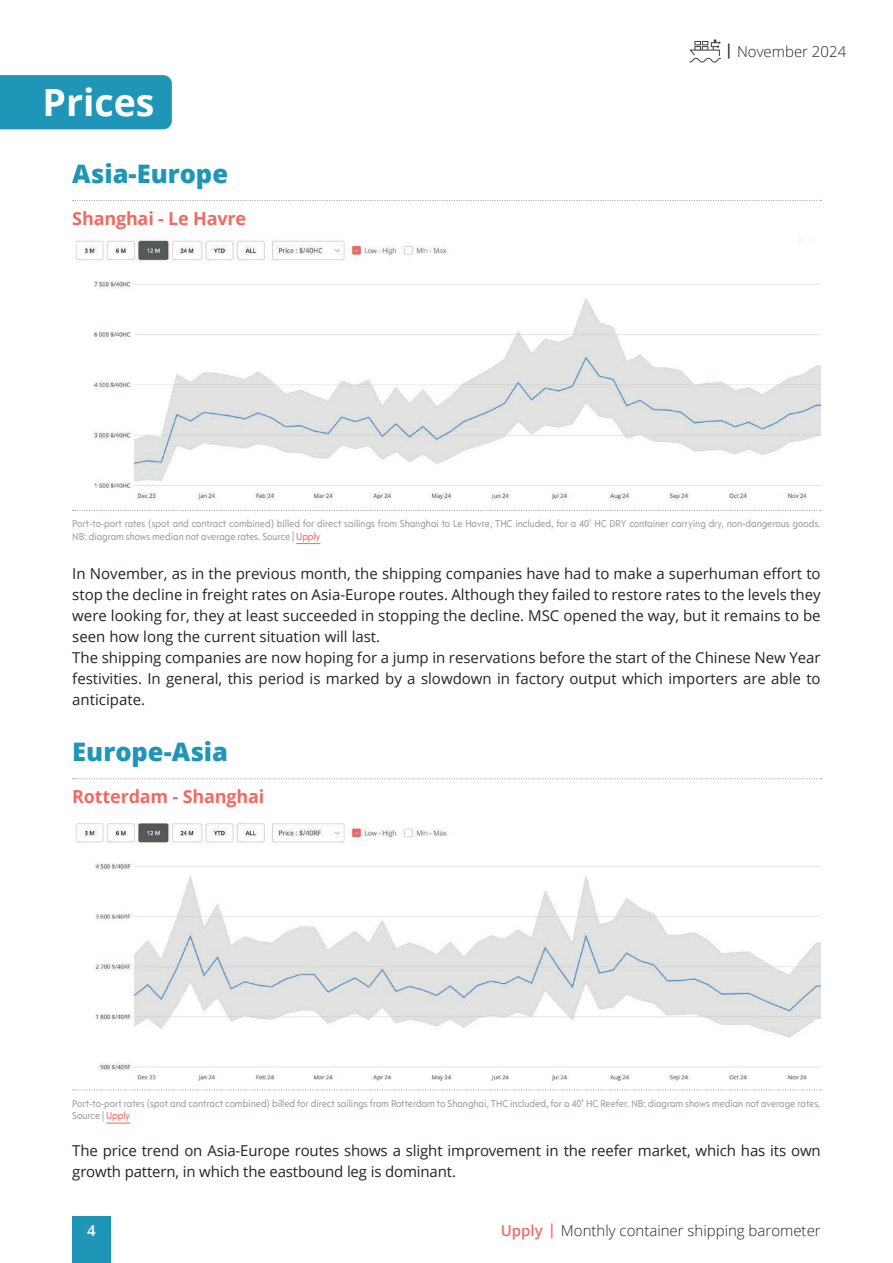
<style>
.page{position:relative;width:893px;height:1263px;background:#fff}
.page>*{position:absolute;margin:0;border:0;box-sizing:border-box;transform-origin:0 0}
.t1{font:700 37.5px "Open Sans";color:#fff}
.t2{font:800 25.5px "Open Sans";color:#1f96b7}
.t3{font:700 18px "Open Sans";letter-spacing:-.01em;color:#f16a62}
.t4{font:15px/21px "Open Sans";color:#212527}
.t5{font:300 15px "Open Sans";color:#212527}
.t6{font:600 15px "Open Sans";color:#fff}
.t7{font:10.5px/12.6px "Opel Sans Condensed";letter-spacing:-.005em;color:#9ba0a2}
.s1{font-weight:600}
.s2{color:#f16a62}
.s3{font-weight:600;color:#f16a62}
</style>
<div class="page">
<img style="left:75px;top:823px;width:746px;height:259px">
<img style="left:75px;top:237px;width:746px;height:264px">
<svg style="left:296px;top:543px;width:25px;height:1px"></svg>
<svg style="left:73px;top:200px;width:748px;height:1px"></svg>
<svg style="left:73px;top:510px;width:748px;height:1px"></svg>
<div style="left:729px;top:242px;width:92px;height:39px;background:#fff"></div>
<svg style="left:106px;top:1123px;width:24px;height:1px"></svg>
<svg style="left:73px;top:778px;width:748px;height:1px"></svg>
<svg style="left:73px;top:1089px;width:748px;height:1px"></svg>
<div style="left:706px;top:808px;width:115px;height:38px;background:#fff"></div>
<div style="left:0;top:75px;width:172px;height:54px;background:#1f96b7"></div>
<div style="left:72px;top:1216px;width:39px;height:47px;background:#1f96b7"></div>
<svg style="left:689px;top:40px;width:32px;height:23px"></svg>
<h1 class="t1" style="left:43px;top:76px;width:114px">Prices</h1>
<h2 class="t2" style="left:72px;top:154px;width:157px">Asia-Europe</h2>
<p class="t3" style="left:72px;top:206px;width:175px">Shanghai - Le Havre</p>
<p class="t5" style="left:725px;top:41px;width:123px"><span class="s1">|</span> November 2024</p>
<p class="t7" style="left:72px;top:517px;width:750px">Port-to-port rates (spot and contract combined) billed for direct sailings from Shanghai to Le Havre, THC included, for a 40’ HC DRY container carrying dry, non-dangerous goods.<br>NB: diagram shows median not average rates. Source | <span class="s2">Upply</span></p>
<p class="t4" style="left:72px;top:563px;width:750px">In November, as in the previous month, the shipping companies have had to make a superhuman effort to stop the decline in freight rates on Asia-Europe routes. Although they failed to restore rates to the levels they were looking for, they at least succeeded in stopping the decline. MSC opened the way, but it remains to be seen how long the current situation will last.<br>The shipping companies are now hoping for a jump in reservations before the start of the Chinese New Year festivities. In general, this period is marked by a slowdown in factory output which importers are able to anticipate.</p>
<h2 class="t2" style="left:72px;top:732px;width:157px">Europe-Asia</h2>
<p class="t3" style="left:72px;top:784px;width:193px">Rotterdam - Shanghai</p>
<p class="t7" style="left:72px;top:1097px;width:750px">Port-to-port rates (spot and contract combined) billed for direct sailings from Rotterdam to Shanghai, THC included, for a 40’ HC Reefer. NB: diagram shows median not average rates.<br>Source | <span class="s2">Upply</span></p>
<p class="t4" style="left:72px;top:1140px;width:750px">The price trend on Asia-Europe routes shows a slight improvement in the reefer market, which has its own growth pattern, in which the eastbound leg is dominant.</p>
<p class="t6" style="left:87px;top:1220px;width:10px">4</p>
<p class="t5" style="left:501px;top:1220px;width:322px"><span class="s3">Upply |</span> Monthly container shipping barometer</p>
</div>
